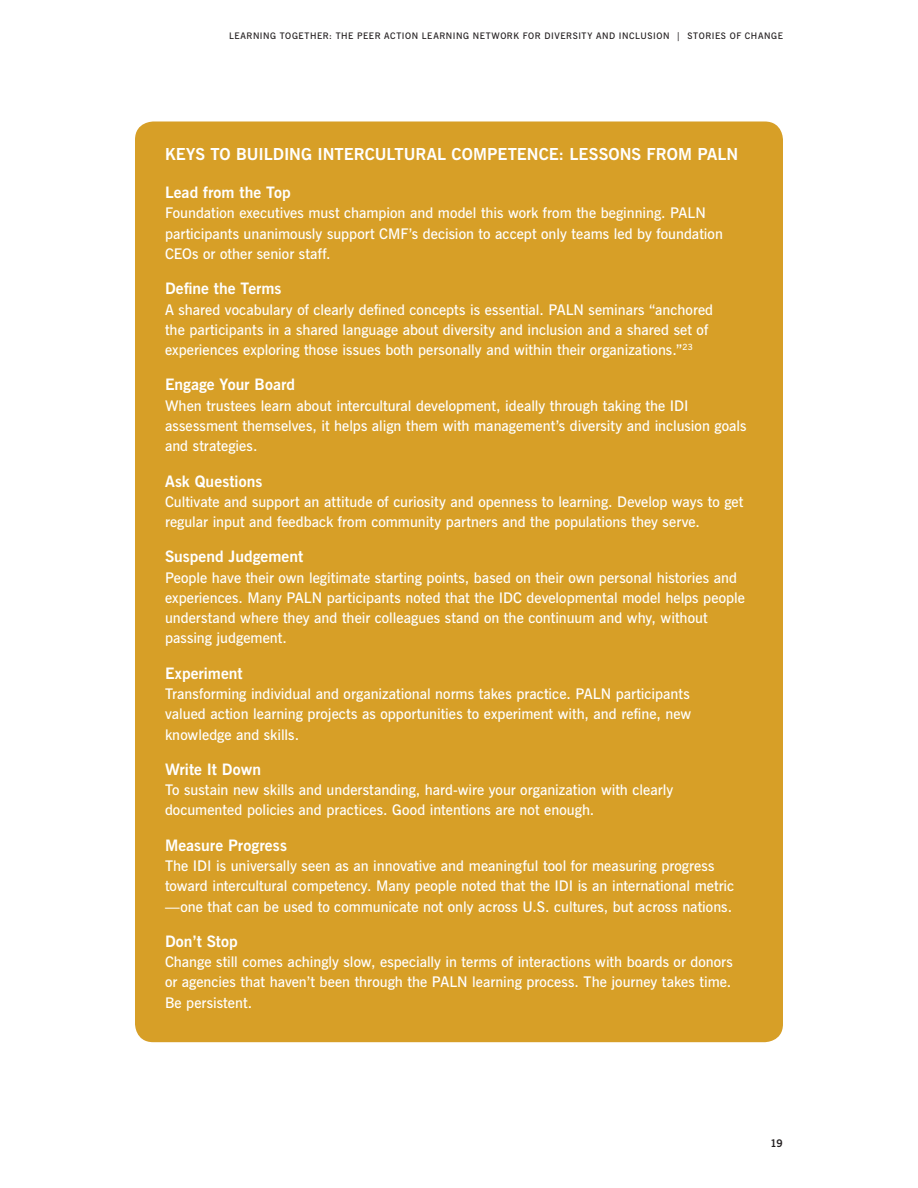
<style>
.page{position:relative;width:918px;height:1188px;background:#fff}
.page>*{position:absolute;margin:0;border:0;box-sizing:border-box;transform-origin:0 0}
.t1{font:700 16.5px "News Gothic BT";color:#fff}
.t2{font:700 15.75px "News Gothic BT";color:#fff}
.t3{font:600 14.7px/20.2px "News Gothic BT";color:#fff}
.t4{font:700 10.5px "News Gothic BT";color:#231f20}
.t5{font:600 9px "News Gothic BT";letter-spacing:.06em;color:#231f20}
</style>
<div class="page">
<div style="left:135px;top:122px;width:648px;height:920px;background:#d79f27;border-radius:18px"></div>
<p class="t5" style="left:229px;top:31px;width:555px">LEARNING TOGETHER: THE PEER ACTION LEARNING NETWORK FOR DIVERSITY AND INCLUSION | STORIES OF CHANGE</p>
<p class="t1" style="left:165px;top:144px;width:575px">KEYS TO BUILDING INTERCULTURAL COMPETENCE: LESSONS FROM PALN</p>
<p class="t2" style="left:165px;top:183px;width:127px">Lead from the Top</p>
<p class="t3" style="left:165px;top:203px;width:560px">Foundation executives must champion and model this work from the beginning. PALN participants unanimously support CMF’s decision to accept only teams led by foundation<br>CEOs or other senior staff.</p>
<p class="t2" style="left:165px;top:279px;width:118px">Define the Terms</p>
<p class="t3" style="left:165px;top:299px;width:550px">A shared vocabulary of clearly defined concepts is essential. PALN seminars “anchored the participants in a shared language about diversity and inclusion and a shared set of experiences exploring those issues both personally and within their organizations.”<sup>23</sup></p>
<p class="t2" style="left:165px;top:375px;width:132px">Engage Your Board</p>
<p class="t3" style="left:165px;top:395px;width:583px">When trustees learn about intercultural development, ideally through taking the IDI assessment themselves, it helps align them with management’s diversity and inclusion goals and strategies.</p>
<p class="t2" style="left:165px;top:471px;width:99px">Ask Questions</p>
<p class="t3" style="left:165px;top:491px;width:580px">Cultivate and support an attitude of curiosity and openness to learning. Develop ways to get regular input and feedback from community partners and the populations they serve.</p>
<p class="t2" style="left:165px;top:547px;width:140px">Suspend Judgement</p>
<p class="t3" style="left:165px;top:567px;width:581px">People have their own legitimate starting points, based on their own personal histories and experiences. Many PALN participants noted that the IDC developmental model helps people understand where they and their colleagues stand on the continuum and why, without passing judgement.</p>
<p class="t2" style="left:165px;top:664px;width:79px">Experiment</p>
<p class="t3" style="left:165px;top:684px;width:528px;text-align:justify">Transforming individual and organizational norms takes practice. PALN participants valued action learning projects as opportunities to experiment with, and refine, new knowledge and skills.</p>
<p class="t2" style="left:165px;top:760px;width:98px">Write It Down</p>
<p class="t3" style="left:165px;top:780px;width:510px">To sustain new skills and understanding, hard-wire your organization with clearly documented policies and practices. Good intentions are not enough.</p>
<p class="t2" style="left:165px;top:836px;width:123px">Measure Progress</p>
<p class="t3" style="left:165px;top:856px;width:571px">The IDI is universally seen as an innovative and meaningful tool for measuring progress toward intercultural competency. Many people noted that the IDI is an international metric —one that can be used to communicate not only across U.S. cultures, but across nations.</p>
<p class="t2" style="left:165px;top:932px;width:74px">Don’t Stop</p>
<p class="t3" style="left:165px;top:952px;width:569px;text-align:justify">Change still comes achingly slow, especially in terms of interactions with boards or donors or agencies that haven’t been through the PALN learning process. The journey takes time.<br>Be persistent.</p>
<p class="t4" style="left:771px;top:1136px;width:14px">19</p>
</div>
